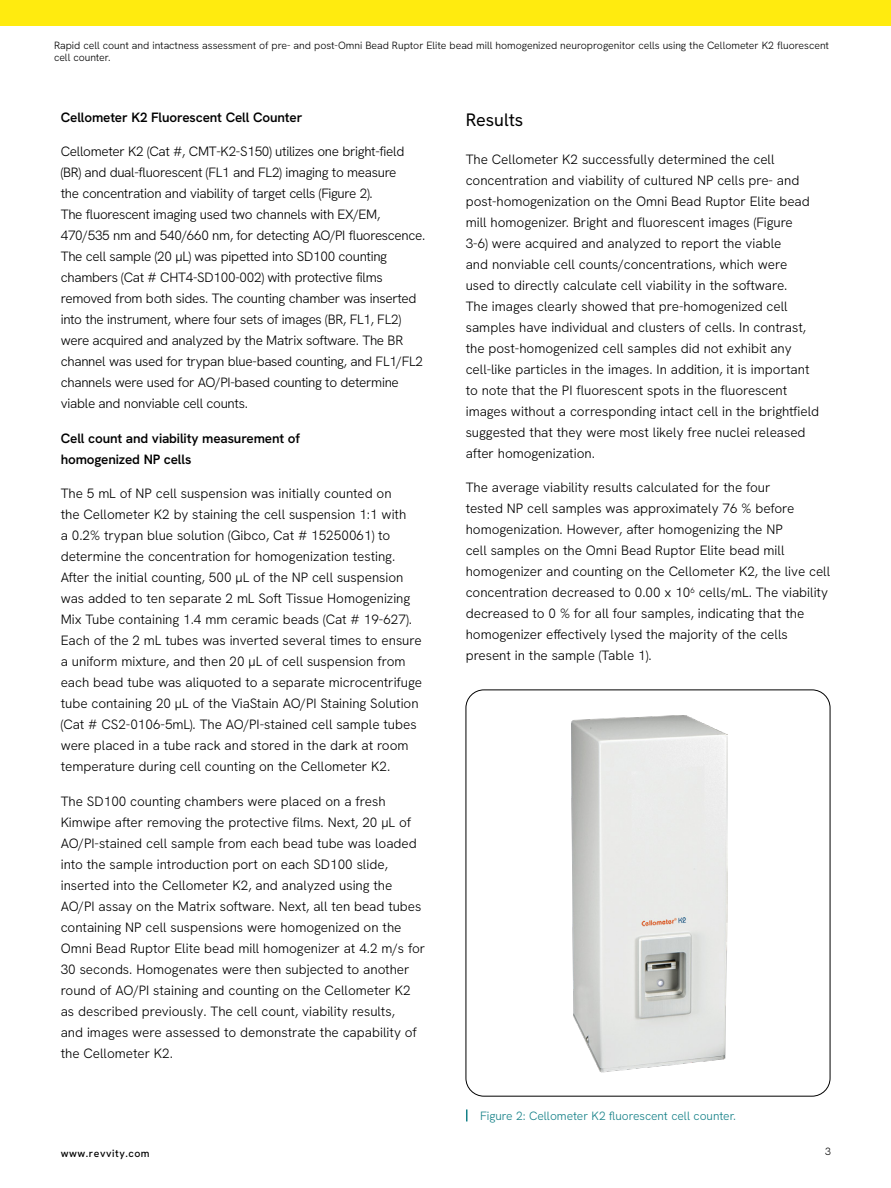
<style>
.page{position:relative;width:891px;height:1188px;background:#fff}
.page>*{position:absolute;margin:0;border:0;box-sizing:border-box;transform-origin:0 0}
.Sub_Head{font:18px "Hanken Grotesk";color:#000}
.Body_Copy{font:300 13.5px/21px "Hanken Grotesk";letter-spacing:-.005em;color:#000}
.Paragraph_Title{font:600 13.5px/21px "Hanken Grotesk";letter-spacing:-.01em;color:#000}
.Captions{font:300 12px "Hanken Grotesk";letter-spacing:-.005em;color:#148087}
.t1{font:300 10.5px/12px "Hanken Grotesk";letter-spacing:-.005em;color:#000}
.t2{font:500 10.5px "Hanken Grotesk";letter-spacing:.05em;color:#000}
</style>
<div class="page">
<div style="left:0;top:0;width:891px;height:26px;background:#ffeb0f"></div>
<img style="left:572px;top:715px;width:156px;height:358px">
<svg style="left:466px;top:1109px;width:1px;height:12px"></svg>
<p class="t1" style="left:54px;top:40px;width:777px">Rapid cell count and intactness assessment of pre- and post-Omni Bead Ruptor Elite bead mill homogenized neuroprogenitor cells using the Cellometer K2 fluorescent cell counter.</p>
<p class="Paragraph_Title" style="left:61px;top:106px;width:243px">Cellometer K2 Fluorescent Cell Counter</p>
<p class="Body_Copy" style="left:61px;top:141px;width:366px">Cellometer K2 (Cat #, CMT-K2-S150) utilizes one bright-field (BR) and dual-fluorescent (FL1 and FL2) imaging to measure<br>the concentration and viability of target cells (Figure 2).<br>The fluorescent imaging used two channels with EX/EM, 470/535 nm and 540/660 nm, for detecting AO/PI fluorescence.<br>The cell sample (20 μL) was pipetted into SD100 counting chambers (Cat # CHT4-SD100-002) with protective films removed from both sides. The counting chamber was inserted into the instrument, where four sets of images (BR, FL1, FL2) were acquired and analyzed by the Matrix software. The BR channel was used for trypan blue-based counting, and FL1/FL2 channels were used for AO/PI-based counting to determine viable and nonviable cell counts.</p>
<p class="Paragraph_Title" style="left:61px;top:427px;width:241px">Cell count and viability measurement of homogenized NP cells</p>
<p class="Body_Copy" style="left:61px;top:483px;width:363px">The 5 mL of NP cell suspension was initially counted on<br>the Cellometer K2 by staining the cell suspension 1:1 with<br>a 0.2% trypan blue solution (Gibco, Cat # 15250061) to determine the concentration for homogenization testing.<br>After the initial counting, 500 µL of the NP cell suspension was added to ten separate 2 mL Soft Tissue Homogenizing Mix Tube containing 1.4 mm ceramic beads (Cat # 19-627).<br>Each of the 2 mL tubes was inverted several times to ensure a uniform mixture, and then 20 µL of cell suspension from each bead tube was aliquoted to a separate microcentrifuge tube containing 20 µL of the ViaStain AO/PI Staining Solution (Cat # CS2-0106-5mL). The AO/PI-stained cell sample tubes were placed in a tube rack and stored in the dark at room temperature during cell counting on the Cellometer K2.</p>
<p class="Body_Copy" style="left:61px;top:790px;width:366px">The SD100 counting chambers were placed on a fresh Kimwipe after removing the protective films. Next, 20 µL of AO/PI-stained cell sample from each bead tube was loaded into the sample introduction port on each SD100 slide, inserted into the Cellometer K2, and analyzed using the AO/PI assay on the Matrix software. Next, all ten bead tubes containing NP cell suspensions were homogenized on the Omni Bead Ruptor Elite bead mill homogenizer at 4.2 m/s for 30 seconds. Homogenates were then subjected to another round of AO/PI staining and counting on the Cellometer K2 as described previously. The cell count, viability results,<br>and images were assessed to demonstrate the capability of the Cellometer K2.</p>
<p class="Sub_Head" style="left:466px;top:108px;width:59px">Results</p>
<p class="Body_Copy" style="left:466px;top:148px;width:355px">The Cellometer K2 successfully determined the cell concentration and viability of cultured NP cells pre- and post-homogenization on the Omni Bead Ruptor Elite bead mill homogenizer. Bright and fluorescent images (Figure<br>3-6) were acquired and analyzed to report the viable<br>and nonviable cell counts/concentrations, which were used to directly calculate cell viability in the software.<br>The images clearly showed that pre-homogenized cell samples have individual and clusters of cells. In contrast, the post-homogenized cell samples did not exhibit any cell-like particles in the images. In addition, it is important to note that the PI fluorescent spots in the fluorescent images without a corresponding intact cell in the brightfield suggested that they were most likely free nuclei released after homogenization.</p>
<p class="Body_Copy" style="left:466px;top:477px;width:366px">The average viability results calculated for the four<br>tested NP cell samples was approximately 76 % before homogenization. However, after homogenizing the NP<br>cell samples on the Omni Bead Ruptor Elite bead mill homogenizer and counting on the Cellometer K2, the live cell concentration decreased to 0.00 x 10<sup>6</sup> cells/mL. The viability decreased to 0 % for all four samples, indicating that the homogenizer effectively lysed the majority of the cells present in the sample (Table 1).</p>
<p class="Captions" style="left:480px;top:1108px;width:257px">Figure 2: Cellometer K2 fluorescent cell counter.</p>
<p class="t2" style="left:61px;top:1147px;width:90px">www.revvity.com</p>
<p class="t1" style="left:825px;top:1145px;width:7px">3</p>
</div>
